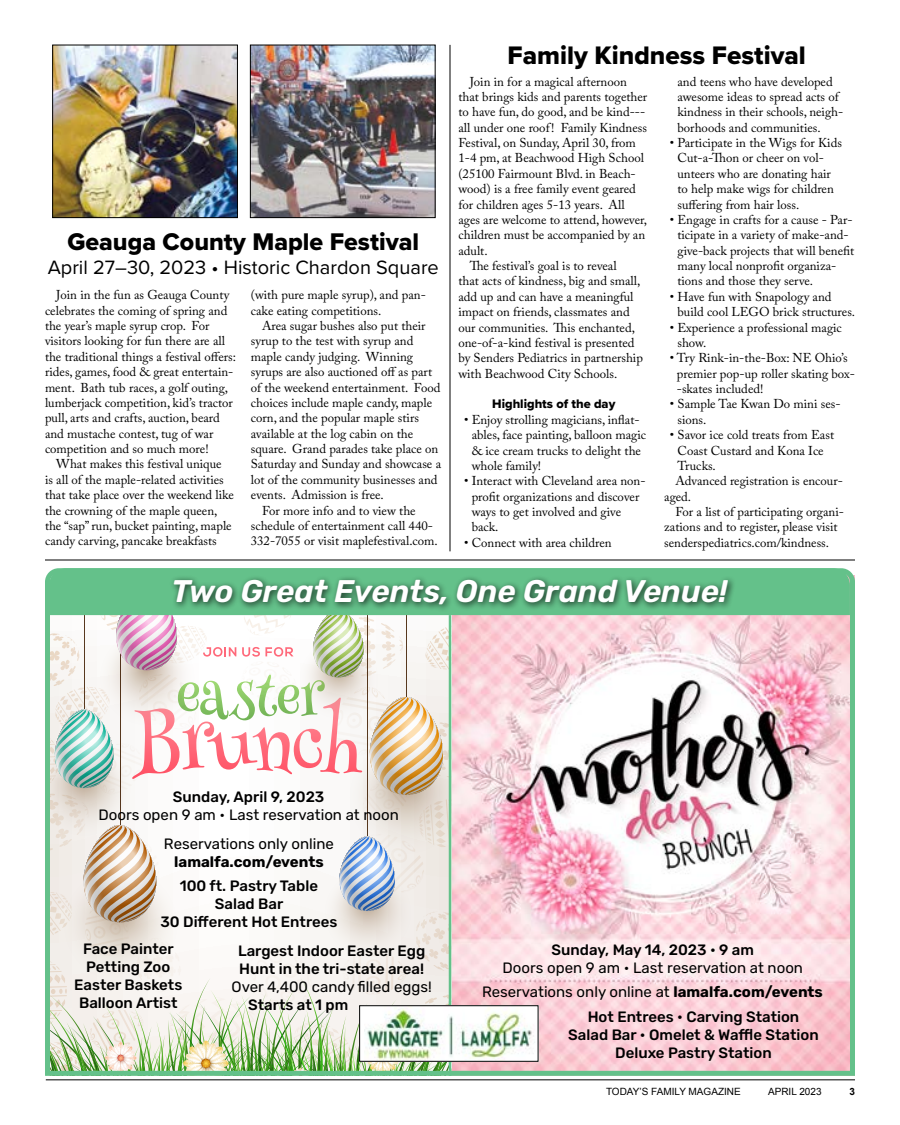
<style>
.page{position:relative;width:900px;height:1125px;background:#fff}
.page>*{position:absolute;margin:0;border:0;box-sizing:border-box;transform-origin:0 0}
.t1{font:italic 600 31.25px "Rubik";color:#fff}
.t2{font:26.25px "Proxima Nova Extrabld";color:#000}
.t3{font:25px "Proxima Nova Extrabld";color:#000}
.t4{font:20px "Proxima Nova";color:#000}
.t5{font:500 15px/18px "Rubik";color:#000;text-align:center}
.t6{font:15px "Rubik";color:#000}
.t7{font:700 15px "Rubik";color:#000}
.t8{font:12.75px/15.4px "Adobe Caslon Pro";color:#000}
.t9{font:12.75px "Proxima Nova Extrabld";color:#000}
.t10{font:10px "Arial";color:#000}
.t11{font:700 10px "Arial";color:#000}
.s1{font-weight:700}
</style>
<div class="page">
<hr style="left:46px;top:1080px;width:809px;height:1px;background:#000">
<hr style="left:45px;top:560px;width:810px;height:1px;background:#000">
<img style="left:55px;top:47px;width:181px;height:169px">
<div style="left:53px;top:45px;width:185px;height:173px;border:1px solid #000"></div>
<img style="left:252px;top:47px;width:181px;height:169px">
<div style="left:250px;top:45px;width:185px;height:173px;border:1px solid #000"></div>
<hr style="left:450px;top:45px;width:1px;height:506px;background:#000">
<img style="left:45px;top:568px;width:810px;height:508px">
<hr style="left:449px;top:615px;width:2px;height:461px;background:#64c18a">
<img style="left:364px;top:1007px;width:172px;height:53px">
<div style="left:359px;top:1005px;width:179px;height:57px;border:1px solid #000"></div>
<div style="left:170px;top:575px;width:567px;height:38px;background:#000;opacity:.75"></div>
<h3 class="t3" style="left:67px;top:223px;width:353px">Geauga County Maple Festival</h3>
<h3 class="t4" style="left:48px;top:252px;width:393px">April 27–30, 2023 • Historic Chardon Square</h3>
<p class="t8" style="left:45px;top:287px;width:193px;text-indent:11px">Join in the fun as Geauga County celebrates the coming of spring and the year’s maple syrup crop. For visitors looking for fun there are all the traditional things a festival offers: rides, games, food &amp; great entertain&shy;ment. Bath tub races, a golf outing, lumberjack competition, kid’s tractor pull, arts and crafts, auction, beard and mustache contest, tug of war competition and so much more!</p>
<p class="t8" style="left:45px;top:456px;width:191px;text-indent:11px">What makes this festival unique<br>is all of the maple-related activities that take place over the weekend like the crowning of the maple queen, the “sap” run, bucket painting, maple candy carving, pancake breakfasts</p>
<p class="t8" style="left:251px;top:287px;width:177px">(with pure maple syrup), and pan&shy;cake eating competitions.</p>
<p class="t8" style="left:262px;top:318px;width:165px">Area sugar bushes also put their</p>
<p class="t8" style="left:251px;top:333px;width:164px">syrup to the test with syrup and</p>
<p class="t8" style="left:251px;top:349px;width:164px">maple candy judging. Winning</p>
<p class="t8" style="left:251px;top:364px;width:183px">syrups are also auctioned off as part</p>
<p class="t8" style="left:251px;top:380px;width:191px">of the weekend entertainment. Food</p>
<p class="t8" style="left:251px;top:395px;width:183px">choices include maple candy, maple</p>
<p class="t8" style="left:251px;top:410px;width:170px">corn, and the popular maple stirs</p>
<p class="t8" style="left:251px;top:426px;width:164px">available at the log cabin on the</p>
<p class="t8" style="left:251px;top:441px;width:189px">square. Grand parades take place on</p>
<p class="t8" style="left:251px;top:456px;width:192px">Saturday and Sunday and showcase a</p>
<p class="t8" style="left:251px;top:472px;width:188px">lot of the community businesses and</p>
<p class="t8" style="left:251px;top:487px;width:135px">events. Admission is free.</p>
<p class="t8" style="left:262px;top:503px;width:155px">For more info and to view the</p>
<p class="t8" style="left:251px;top:518px;width:184px">schedule of entertainment call 440-</p>
<p class="t8" style="left:251px;top:533px;width:188px">332-7055 or visit maplefestival.com.</p>
<h2 class="t2" style="left:507px;top:36px;width:300px">Family Kindness Festival</h2>
<p class="t8" style="left:470px;top:73px;width:159px">Join in for a magical afternoon</p>
<p class="t8" style="left:458px;top:89px;width:190px">that brings kids and parents together</p>
<p class="t8" style="left:458px;top:104px;width:188px">to have fun, do good, and be kind---</p>
<p class="t8" style="left:458px;top:120px;width:190px">all under one roof! Family Kindness</p>
<p class="t8" style="left:458px;top:135px;width:179px">Festival, on Sunday, April 30, from</p>
<p class="t8" style="left:458px;top:150px;width:187px">1-4 pm, at Beachwood High School</p>
<p class="t8" style="left:458px;top:166px;width:179px">(25100 Fairmount Blvd. in Beach-</p>
<p class="t8" style="left:458px;top:181px;width:179px">wood) is a free family event geared</p>
<p class="t8" style="left:458px;top:196px;width:168px">for children ages 5-13 years. All</p>
<p class="t8" style="left:458px;top:212px;width:190px">ages are welcome to attend, however,</p>
<p class="t8" style="left:458px;top:227px;width:188px">children must be accompanied by an</p>
<p class="t8" style="left:458px;top:243px;width:31px">adult.</p>
<p class="t8" style="left:470px;top:258px;width:149px">The festival’s goal is to reveal</p>
<p class="t8" style="left:458px;top:273px;width:184px">that acts of kindness, big and small,</p>
<p class="t8" style="left:458px;top:289px;width:177px">add up and can have a meaningful</p>
<p class="t8" style="left:458px;top:304px;width:173px">impact on friends, classmates and</p>
<p class="t8" style="left:458px;top:319px;width:178px">our communities. This enchanted,</p>
<p class="t8" style="left:458px;top:335px;width:178px">one-of-a-kind festival is presented</p>
<p class="t8" style="left:458px;top:350px;width:186px">by Senders Pediatrics in partnership</p>
<p class="t8" style="left:458px;top:366px;width:160px">with Beachwood City Schools.</p>
<p class="t9" style="left:492px;top:395px;width:125px">Highlights of the day</p>
<p class="t8" style="left:472px;top:412px;width:176px;text-indent:-8px">• Enjoy strolling magicians, inflat&shy;ables, face painting, balloon magic &amp; ice cream trucks to delight the whole family!</p>
<p class="t8" style="left:472px;top:473px;width:175px;text-indent:-8px">• Interact with Cleveland area non&shy;profit organizations and discover ways to get involved and give back.</p>
<p class="t8" style="left:464px;top:535px;width:149px">• Connect with area children</p>
<p class="t8" style="left:677px;top:73px;width:167px">and teens who have developed awesome ideas to spread acts of kindness in their schools, neigh&shy;borhoods and communities.</p>
<p class="t8" style="left:677px;top:135px;width:166px;text-indent:-8px">• Participate in the Wigs for Kids<br>Cut-a-Thon or cheer on vol&shy;unteers who are donating hair to help make wigs for children suffering from hair loss.</p>
<p class="t8" style="left:677px;top:212px;width:178px;text-indent:-8px">• Engage in crafts for a cause - Par&shy;ticipate in a variety of make-and&shy;give-back projects that will benefit many local nonprofit organiza&shy;tions and those they serve.</p>
<p class="t8" style="left:677px;top:289px;width:179px;text-indent:-8px">• Have fun with Snapology and build cool LEGO brick structures.</p>
<p class="t8" style="left:677px;top:319px;width:166px;text-indent:-8px">• Experience a professional magic show.</p>
<p class="t8" style="left:677px;top:350px;width:180px;text-indent:-7px">• Try Rink-in-the-Box: NE Ohio’s premier pop-up roller skating box--skates included!</p>
<p class="t8" style="left:677px;top:396px;width:165px;text-indent:-8px">• Sample Tae Kwan Do mini ses&shy;sions.</p>
<p class="t8" style="left:670px;top:427px;width:166px">• Savor ice cold treats from East</p>
<p class="t8" style="left:677px;top:442px;width:148px">Coast Custard and Kona Ice</p>
<p class="t8" style="left:677px;top:458px;width:40px">Trucks.</p>
<p class="t8" style="left:675px;top:473px;width:169px">Advanced registration is encour-</p>
<p class="t8" style="left:664px;top:489px;width:29px">aged.</p>
<p class="t8" style="left:675px;top:504px;width:170px">For a list of participating organi-</p>
<p class="t8" style="left:664px;top:519px;width:175px">zations and to register, please visit</p>
<p class="t8" style="left:664px;top:535px;width:166px">senderspediatrics.com/kindness.</p>
<h1 class="t1" style="left:171px;top:574px;width:558px">Two Great Events, One Grand Venue!</h1>
<p class="t5" style="left:173px;top:788px;width:153px">Sunday, April 9, 2023</p>
<p class="t6" style="left:98px;top:806px;width:302px">Doors open 9 am • Last reservation at noon</p>
<p class="t6" style="left:164px;top:836px;width:171px">Reservations only online</p>
<p class="t7" style="left:174px;top:853px;width:151px">lamalfa.com/events</p>
<p class="t5" style="left:160px;top:877px;width:179px">100 ft. Pastry Table<br>Salad Bar<br>30 Different Hot Entrees</p>
<p class="t5" style="left:74px;top:940px;width:110px">Face Painter<br>Petting Zoo<br>Easter Baskets<br>Balloon Artist</p>
<p class="t5" style="left:238px;top:943px;width:189px;text-align:left">Largest Indoor Easter Egg<br>Hunt in the tri-state area!</p>
<p class="t6" style="left:232px;top:979px;width:202px">Over 4,400 candy filled eggs!</p>
<p class="t5" style="left:248px;top:997px;width:102px">Starts at 1 pm</p>
<p class="t5" style="left:552px;top:941px;width:204px">Sunday, May 14, 2023 • 9 am</p>
<p class="t6" style="left:503px;top:959px;width:302px">Doors open 9 am • Last reservation at noon</p>
<p class="t6" style="left:482px;top:983px;width:342px">Reservations only online at <span class="s1">lamalfa.com/events</span></p>
<p class="t5" style="left:568px;top:1008px;width:252px">Hot Entrees • Carving Station<br>Salad Bar • Omelet &amp; Waffle Station<br>Deluxe Pastry Station</p>
<p class="t10" style="left:606px;top:1085px;width:136px">TODAY’S FAMILY MAGAZINE</p>
<p class="t10" style="left:768px;top:1085px;width:55px">APRIL 2023</p>
<p class="t11" style="left:849px;top:1085px;width:7px">3</p>
</div>
